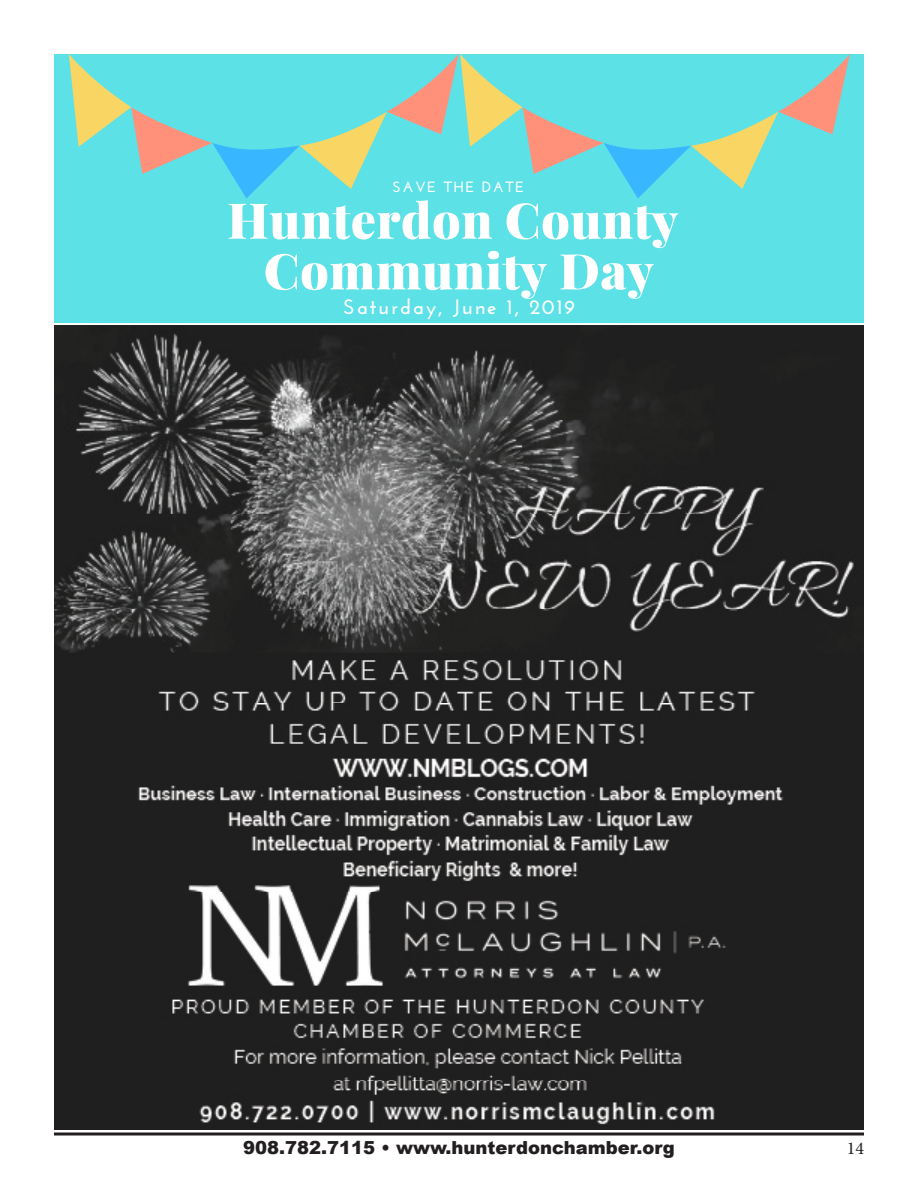
<style>
.page{position:relative;width:918px;height:1188px;background:#fff}
.page>*{position:absolute;margin:0;border:0;box-sizing:border-box;transform-origin:0 0}
.t1{font:900 49.5px/50.7px "Playfair Display";letter-spacing:.01em;color:#fff;text-align:center}
.t2{font:700 20.85px "Josefin Sans";letter-spacing:.09em;color:#fff}
.t3{font:900 18px "Arial";color:#231f20}
.t4{font:18px "Minion Pro";color:#231f20}
.t5{font:700 14.85px "Josefin Sans";letter-spacing:.09em;color:#fff}
</style>
<div class="page">
<svg style="left:54px;top:1132px;width:810px;height:4px;background:#595657"></svg>
<div style="left:54px;top:54px;width:810px;height:268px;background:#5ce1e6"></div>
<svg style="left:69px;top:54px;width:781px;height:144px"></svg>
<img style="left:54px;top:326px;width:810px;height:803px">
<p class="t5" style="left:393px;top:179px;width:133px">SAVE THE DATE</p>
<p class="t1" style="left:227px;top:191px;width:453px">Hunterdon County<br>Community Day</p>
<p class="t2" style="left:343px;top:295px;width:234px">Saturday, June 1, 2019</p>
<p class="t3" style="left:243px;top:1135px;width:433px">908.782.7115 • www.hunterdonchamber.org</p>
<p class="t4" style="left:847px;top:1136px;width:19px">14</p>
</div>
